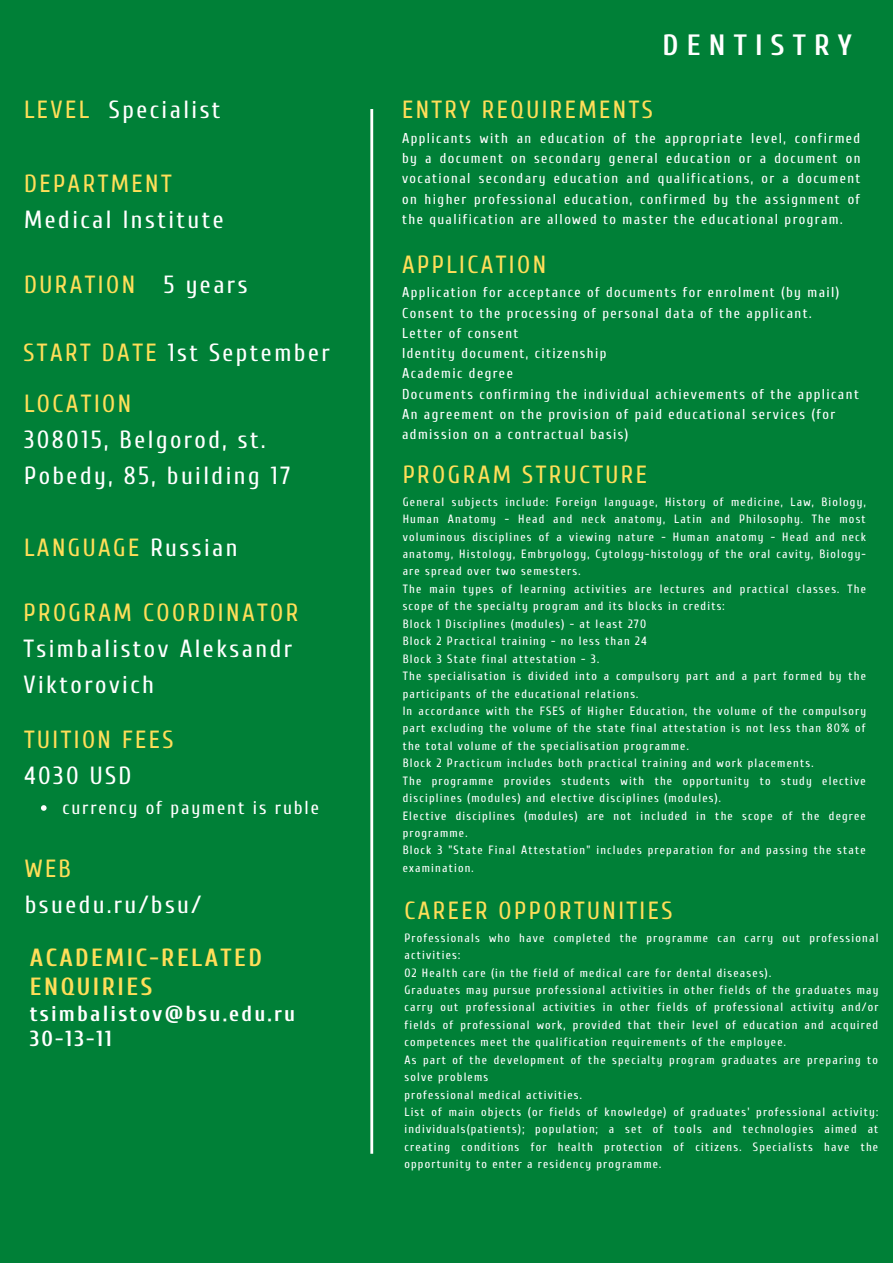
<style>
.page{position:relative;width:893px;height:1263px;background:#008037}
.page>*{position:absolute;margin:0;border:0;box-sizing:border-box;transform-origin:0 0}
.t1{font:700 29.25px "Cuprum";letter-spacing:.28em;color:#fff}
.t2{font:24.75px/50.8px "Cuprum";letter-spacing:.1em;color:#ffde59}
.t3{font:24.75px/36px "Cuprum";letter-spacing:.1em;color:#fff}
.t4{font:700 24.75px/28.7px "Cuprum";letter-spacing:.1em;color:#ffde59}
.t5{font:700 21.75px/25.3px "Cuprum";letter-spacing:.1em;color:#fff}
.t6{font:18.75px "Cuprum";letter-spacing:.1em;color:#fff}
.t7{font:14.25px/20.2px "Cuprum";letter-spacing:.1em;color:#fff}
.t8{font:12px/17.4px "Cuprum";letter-spacing:.1em;color:#fff}
.s1{color:#ffde59}
.s2{color:#fff}
.s3{color:#fefefe}
</style>
<div class="page">
<svg style="left:41px;top:805px;width:6px;height:6px"></svg>
<hr style="left:370px;top:109px;width:3px;height:1045px;background:#fff">
<h2 class="t3" style="left:24px;top:92px;width:198px"><span class="s1">LEVEL</span> Specialist</h2>
<h2 class="t2" style="left:24px;top:158px;width:149px">DEPARTMENT</h2>
<h2 class="t3" style="left:24px;top:202px;width:201px">Medical Institute</h2>
<h2 class="t2" style="left:24px;top:260px;width:225px">DURATION <span class="s2">5 years</span></h2>
<h2 class="t2" style="left:23px;top:328px;width:308px">START DATE <span class="s2">1st September<br></span>LOCATION</h2>
<h2 class="t3" style="left:24px;top:422px;width:268px">308015, Belgorod, st.<br>Pobedy, 85, building 17</h2>
<h2 class="t2" style="left:24px;top:523px;width:215px">LANGUAGE <span class="s2">Russian</span></h2>
<h2 class="t2" style="left:23px;top:588px;width:276px">PROGRAM COORDINATOR</h2>
<h2 class="t3" style="left:23px;top:631px;width:270px">Tsimbalistov Aleksandr<br>Viktorovich</h2>
<h2 class="t2" style="left:24px;top:715px;width:151px">TUITION FEES</h2>
<h2 class="t3" style="left:24px;top:758px;width:109px">4030 USD</h2>
<h3 class="t6" style="left:62px;top:797px;width:258px">currency of payment <span class="s3">is</span> ruble</h3>
<h2 class="t2" style="left:25px;top:844px;width:48px">WEB</h2>
<h2 class="t3" style="left:25px;top:887px;width:178px">bsuedu.ru/bsu/</h2>
<h2 class="t4" style="left:30px;top:944px;width:234px">ACADEMIC-RELATED<br>ENQUIRIES</h2>
<h3 class="t5" style="left:30px;top:1001px;width:267px">tsimbalistov@bsu.edu.ru<br>30-13-11</h3>
<h1 class="t1" style="left:662px;top:29px;width:191px">DENTISTRY</h1>
<h2 class="t2" style="left:402px;top:85px;width:252px">ENTRY REQUIREMENTS</h2>
<p class="t7" style="left:402px;top:128px;width:460px;text-align:justify">Applicants with an education of the appropriate level, confirmed by a document on secondary general education or a document on vocational secondary education and qualifications, or a document on higher professional education, confirmed by the assignment of the qualification are allowed to master the educational program.</p>
<h2 class="t2" style="left:402px;top:239px;width:145px">APPLICATION</h2>
<p class="t7" style="left:402px;top:283px;width:458px">Application for acceptance of documents for enrolment (by mail)<br>Consent to the processing of personal data of the applicant.<br>Letter of consent<br>Identity document, citizenship<br>Academic degree<br>Documents confirming the individual achievements of the applicant An agreement on the provision of paid educational services (for admission on a contractual basis)</p>
<h2 class="t2" style="left:403px;top:450px;width:246px">PROGRAM STRUCTURE</h2>
<p class="t8" style="left:403px;top:493px;width:465px">General subjects include: Foreign language, History of medicine, Law, Biology, Human Anatomy - Head and neck anatomy, Latin and Philosophy. The most voluminous disciplines of a viewing nature - Human anatomy - Head and neck anatomy, Histology, Embryology, Cytology-histology of the oral cavity, Biology&shy;are spread over two semesters.<br>The main types of learning activities are lectures and practical classes. The scope of the specialty program and its blocks in credits:<br>Block 1 Disciplines (modules) - at least 270<br>Block 2 Practical training - no less than 24<br>Block 3 State final attestation - 3.<br>The specialisation is divided into a compulsory part and a part formed by the participants of the educational relations.<br>In accordance with the FSES of Higher Education, the volume of the compulsory part excluding the volume of the state final attestation is not less than 80% of the total volume of the specialisation programme.<br>Block 2 Practicum includes both practical training and work placements.<br>The programme provides students with the opportunity to study elective disciplines (modules) and elective disciplines (modules).<br>Elective disciplines (modules) are not included in the scope of the degree programme.<br>Block 3 "State Final Attestation" includes preparation for and passing the state examination.</p>
<h2 class="t2" style="left:404px;top:886px;width:269px">CAREER OPPORTUNITIES</h2>
<p class="t8" style="left:404px;top:929px;width:475px">Professionals who have completed the programme can carry out professional activities:<br>02 Health care (in the field of medical care for dental diseases).<br>Graduates may pursue professional activities in other fields of the graduates may carry out professional activities in other fields of professional activity and/or fields of professional work, provided that their level of education and acquired competences meet the qualification requirements of the employee.<br>As part of the development of the specialty program graduates are preparing to solve problems<br>professional medical activities.<br>List of main objects (or fields of knowledge) of graduates' professional activity: individuals(patients); population; a set of tools and technologies aimed at creating conditions for health protection of citizens. Specialists have the opportunity to enter a residency programme.</p>
</div>
